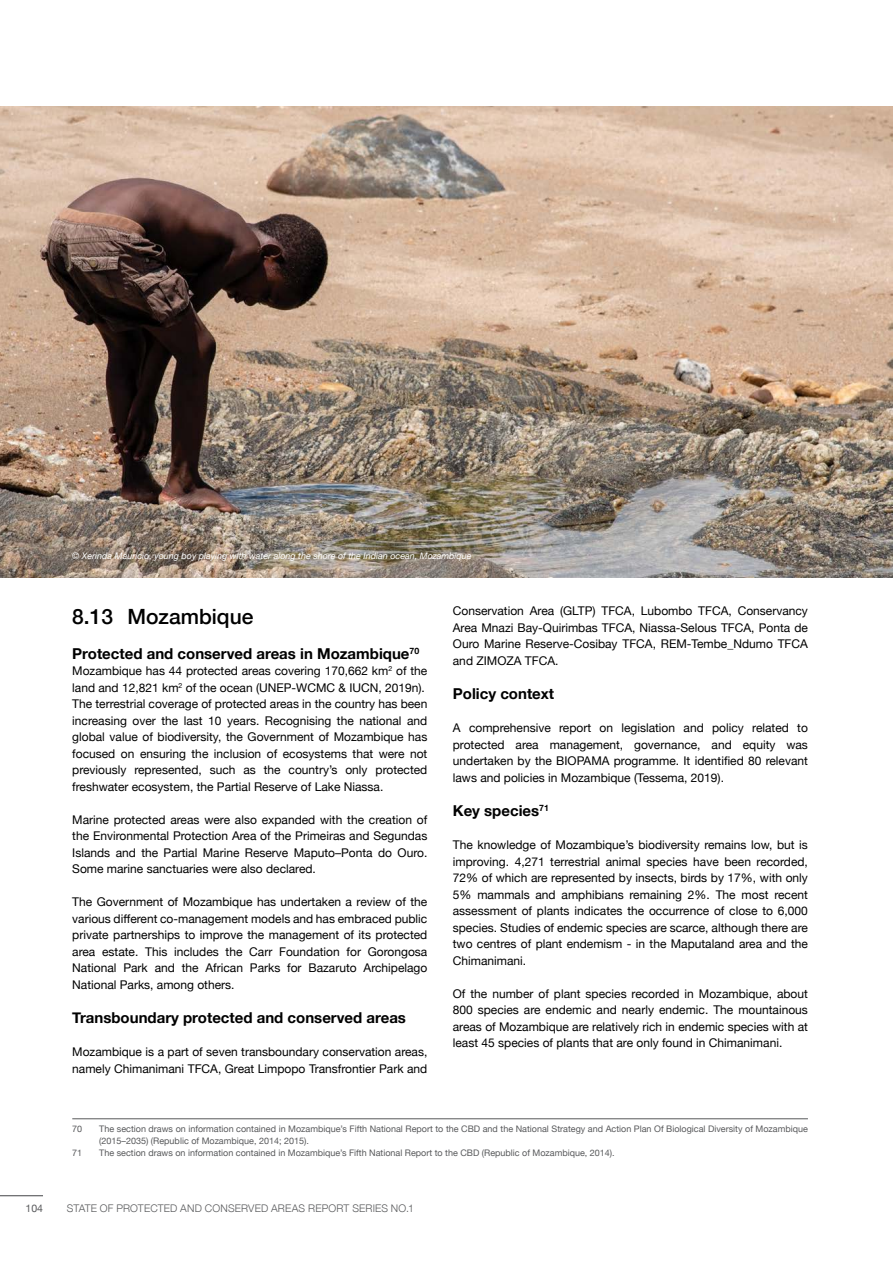
<style>
.page{position:relative;width:893px;height:1263px;background:#fff}
.page>*{position:absolute;margin:0;border:0;box-sizing:border-box;transform-origin:0 0}
.t1{font:500 21px "Helvetica Neue";color:#000}
.t2{font:700 15px "Helvetica Neue";color:#000}
.t3{font:12px/16.5px "Helvetica Neue";color:#000;text-align:justify}
.t4{font:300 10.5px "Helvetica Neue";letter-spacing:.015em;color:#58595b}
.t5{font:10.5px "Helvetica Neue";color:#58595b}
.t6{font:9px/12px "Helvetica Neue";color:#58595b}
.t7{font:italic 9px "Helvetica Neue";color:#fff}
</style>
<div class="page">
<hr style="left:0;top:1195px;width:43px;height:1px;background:#58595b">
<img style="left:0;top:106px;width:893px;height:471px">
<hr style="left:72px;top:1118px;width:736px;height:1px;background:#58595b">
<p class="t7" style="left:72px;top:549px;width:401px">© Xerinda Mauricio, young boy playing with water along the shore of the Indian ocean, Mozambique</p>
<h1 class="t1" style="left:72px;top:600px;width:183px">8.13 Mozambique</h1>
<p class="t2" style="left:72px;top:642px;width:348px">Protected and conserved areas in Mozambique<sup>70</sup></p>
<p class="t3" style="left:72px;top:663px;width:357px;text-align:left">Mozambique has 44 protected areas covering 170,662 km<sup>2</sup> of the land and 12,821 km<sup>2</sup> of the ocean (UNEP-WCMC &amp; IUCN, 2019n).<br>The terrestrial coverage of protected areas in the country has been increasing over the last 10 years. Recognising the national and global value of biodiversity, the Government of Mozambique has focused on ensuring the inclusion of ecosystems that were not previously represented, such as the country’s only protected freshwater ecosystem, the Partial Reserve of Lake Niassa.</p>
<p class="t3" style="left:72px;top:812px;width:357px">Marine protected areas were also expanded with the creation of the Environmental Protection Area of the Primeiras and Segundas Islands and the Partial Marine Reserve Maputo–Ponta do Ouro.<br>Some marine sanctuaries were also declared.</p>
<p class="t3" style="left:72px;top:894px;width:357px">The Government of Mozambique has undertaken a review of the various different co-management models and has embraced public private partnerships to improve the management of its protected area estate. This includes the Carr Foundation for Gorongosa National Park and the African Parks for Bazaruto Archipelago National Parks, among others.</p>
<p class="t2" style="left:72px;top:1006px;width:335px">Transboundary protected and conserved areas</p>
<p class="t3" style="left:72px;top:1044px;width:357px">Mozambique is a part of seven transboundary conservation areas, namely Chimanimani TFCA, Great Limpopo Transfrontier Park and</p>
<p class="t3" style="left:453px;top:603px;width:357px">Conservation Area (GLTP) TFCA, Lubombo TFCA, Conservancy Area Mnazi Bay-Quirimbas TFCA, Niassa-Selous TFCA, Ponta de Ouro Marine Reserve-Cosibay TFCA, REM-Tembe_Ndumo TFCA and ZIMOZA TFCA.</p>
<p class="t2" style="left:453px;top:682px;width:103px">Policy context</p>
<p class="t3" style="left:453px;top:720px;width:357px">A comprehensive report on legislation and policy related to protected area management, governance, and equity was undertaken by the BIOPAMA programme. It identified 80 relevant laws and policies in Mozambique (Tessema, 2019).</p>
<p class="t2" style="left:453px;top:799px;width:98px">Key species<sup>71</sup></p>
<p class="t3" style="left:453px;top:837px;width:357px">The knowledge of Mozambique’s biodiversity remains low, but is improving. 4,271 terrestrial animal species have been recorded, 72% of which are represented by insects, birds by 17%, with only 5% mammals and amphibians remaining 2%. The most recent assessment of plants indicates the occurrence of close to 6,000 species. Studies of endemic species are scarce, although there are two centres of plant endemism - in the Maputaland area and the Chimanimani.</p>
<p class="t3" style="left:453px;top:986px;width:357px">Of the number of plant species recorded in Mozambique, about 800 species are endemic and nearly endemic. The mountainous areas of Mozambique are relatively rich in endemic species with at least 45 species of plants that are only found in Chimanimani.</p>
<p class="t6" style="left:72px;top:1123px;width:12px">70</p>
<p class="t6" style="left:99px;top:1123px;width:710px">The section draws on information contained in Mozambique’s Fifth National Report to the CBD and the National Strategy and Action Plan Of Biological Diversity of Mozambique (2015–2035) (Republic of Mozambique, 2014; 2015).</p>
<p class="t6" style="left:72px;top:1147px;width:12px">71</p>
<p class="t6" style="left:99px;top:1147px;width:517px">The section draws on information contained in Mozambique’s Fifth National Report to the CBD (Republic of Mozambique, 2014).</p>
<p class="t5" style="left:26px;top:1200px;width:19px">104</p>
<p class="t4" style="left:67px;top:1200px;width:349px">STATE OF PROTECTED AND CONSERVED AREAS REPORT SERIES NO.1</p>
</div>
